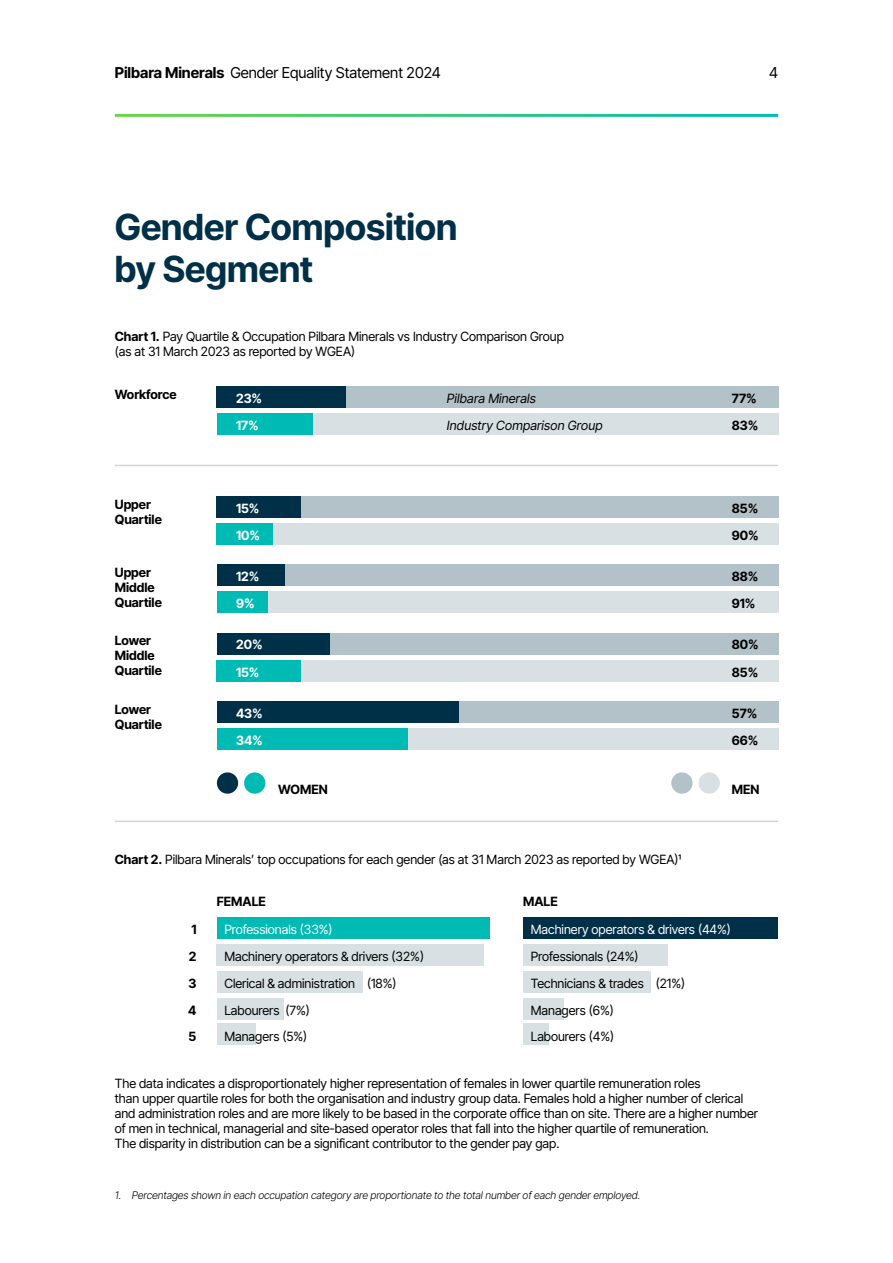
<style>
.page{position:relative;width:893px;height:1263px;background:#fff}
.page>*{position:absolute;margin:0;border:0;box-sizing:border-box;transform-origin:0 0}
.t1{font:700 36px/42px "Inter Tight";color:#002f48}
.t2{font:15px "Inter Tight";color:#000}
.t3{font:12.75px/15px "Inter Tight";color:#000}
.t4{font:700 12.75px/15px "Inter Tight";color:#000}
.t5{font:12.75px "Inter Tight";color:#fff}
.t6{font:italic 12.75px/27.3px "Inter Tight";letter-spacing:.015em;color:#000}
.t7{font:700 12.75px/27.3px "Inter Tight";color:#fff}
.t8{font:italic 300 10.5px "Inter Tight";letter-spacing:-.01em;color:#000}
.s1{font-weight:700}
</style>
<div class="page">
<div style="left:217px;top:386px;width:561px;height:21px;background:#b3c1c8"></div>
<div style="left:217px;top:413px;width:561px;height:22px;background:#d9e0e3"></div>
<div style="left:217px;top:386px;width:129px;height:21px;background:#002f48"></div>
<div style="left:217px;top:413px;width:95px;height:22px;background:#00bab4"></div>
<hr style="left:115px;top:465px;width:663px;height:1px;background:#002f48">
<hr style="left:115px;top:820px;width:663px;height:2px;background:#002f48">
<div style="left:217px;top:496px;width:561px;height:21px;background:#b3c1c8"></div>
<div style="left:217px;top:523px;width:561px;height:22px;background:#d9e0e3"></div>
<div style="left:217px;top:496px;width:84px;height:21px;background:#002f48"></div>
<div style="left:217px;top:523px;width:56px;height:22px;background:#00bab4"></div>
<div style="left:217px;top:565px;width:561px;height:21px;background:#b3c1c8"></div>
<div style="left:217px;top:592px;width:561px;height:21px;background:#d9e0e3"></div>
<div style="left:217px;top:565px;width:67px;height:21px;background:#002f48"></div>
<div style="left:217px;top:592px;width:50px;height:21px;background:#00bab4"></div>
<div style="left:217px;top:633px;width:561px;height:21px;background:#b3c1c8"></div>
<div style="left:217px;top:660px;width:561px;height:21px;background:#d9e0e3"></div>
<div style="left:217px;top:633px;width:112px;height:21px;background:#002f48"></div>
<div style="left:217px;top:660px;width:84px;height:21px;background:#00bab4"></div>
<div style="left:217px;top:701px;width:561px;height:22px;background:#b3c1c8"></div>
<div style="left:217px;top:729px;width:561px;height:21px;background:#d9e0e3"></div>
<div style="left:217px;top:701px;width:241px;height:22px;background:#002f48"></div>
<div style="left:217px;top:729px;width:191px;height:21px;background:#00bab4"></div>
<div style="left:671px;top:772px;width:22px;height:22px;background:#b3c1c8;border-radius:50%"></div>
<div style="left:699px;top:772px;width:21px;height:22px;background:#d9e0e3;border-radius:50%"></div>
<div style="left:217px;top:772px;width:21px;height:22px;background:#002f48;border-radius:50%"></div>
<div style="left:244px;top:772px;width:21px;height:22px;background:#00bab4;border-radius:50%"></div>
<div style="left:217px;top:917px;width:273px;height:21px;background:#00bab4"></div>
<div style="left:217px;top:944px;width:267px;height:21px;background:#d9e0e3"></div>
<div style="left:217px;top:971px;width:145px;height:21px;background:#d9e0e3"></div>
<div style="left:217px;top:998px;width:66px;height:21px;background:#d9e0e3"></div>
<div style="left:217px;top:1024px;width:39px;height:21px;background:#d9e0e3"></div>
<div style="left:523px;top:917px;width:255px;height:21px;background:#002f48"></div>
<div style="left:523px;top:944px;width:145px;height:21px;background:#d9e0e3"></div>
<div style="left:523px;top:971px;width:128px;height:21px;background:#d9e0e3"></div>
<div style="left:523px;top:998px;width:40px;height:21px;background:#d9e0e3"></div>
<div style="left:523px;top:1024px;width:25px;height:21px;background:#d9e0e3"></div>
<p class="t2" style="left:115px;top:62px;width:327px"><span class="s1">Pilbara Minerals</span> Gender Equality Statement 2024</p>
<p class="t2" style="left:769px;top:62px;width:10px">4</p>
<h1 class="t1" style="left:115px;top:205px;width:344px">Gender Composition by Segment</h1>
<p class="t3" style="left:115px;top:329px;width:451px"><span class="s1">Chart 1.</span> Pay Quartile &amp; Occupation Pilbara Minerals vs Industry Comparison Group (as at 31 March 2023 as reported by WGEA)</p>
<p class="t4" style="left:115px;top:386px;width:63px">Workforce</p>
<p class="t7" style="left:236px;top:384px;width:28px">23%<br>17%</p>
<p class="t4" style="left:732px;top:384px;width:28px;line-height:27.3px">77%<br>83%</p>
<p class="t6" style="left:447px;top:384px;width:157px">Pilbara Minerals<br>Industry Comparison Group</p>
<p class="t4" style="left:115px;top:496px;width:49px">Upper<br>Quartile</p>
<p class="t7" style="left:236px;top:494px;width:25px">15%<br>10%</p>
<p class="t4" style="left:732px;top:494px;width:28px;line-height:27.3px">85%<br>90%</p>
<p class="t4" style="left:115px;top:564px;width:49px">Upper<br>Middle<br>Quartile</p>
<p class="t7" style="left:236px;top:562px;width:25px">12%<br>9%</p>
<p class="t4" style="left:732px;top:562px;width:28px;line-height:27.3px">88%<br>91%</p>
<p class="t4" style="left:115px;top:633px;width:49px">Lower<br>Middle<br>Quartile</p>
<p class="t7" style="left:236px;top:631px;width:28px">20%<br>15%</p>
<p class="t4" style="left:732px;top:631px;width:28px;line-height:27.3px">80%<br>85%</p>
<p class="t4" style="left:115px;top:701px;width:49px">Lower<br>Quartile</p>
<p class="t7" style="left:236px;top:699px;width:28px">43%<br>34%</p>
<p class="t4" style="left:732px;top:699px;width:28px;line-height:27.5px">57%<br>66%</p>
<p class="t4" style="left:278px;top:781px;width:51px">WOMEN</p>
<p class="t4" style="left:732px;top:781px;width:29px">MEN</p>
<p class="t3" style="left:115px;top:852px;width:568px"><span class="s1">Chart 2.</span> Pilbara Minerals’ top occupations for each gender (as at 31 March 2023 as reported by WGEA)1</p>
<p class="t4" style="left:217px;top:894px;width:51px">FEMALE</p>
<p class="t4" style="left:523px;top:894px;width:36px">MALE</p>
<p class="t4" style="left:188px;top:915px;width:10px;line-height:27.2px;text-align:justify">1<br>2<br>3<br>4</p>
<p class="t4" style="left:189px;top:1028px;width:9px">5</p>
<p class="t5" style="left:224px;top:920px;width:110px">Professionals (33%)</p>
<p class="t3" style="left:224px;top:942px;width:201px;line-height:27px">Machinery operators &amp; drivers (32%)<br>Clerical &amp; administration (18%)<br>Labourers (7%)</p>
<p class="t3" style="left:224px;top:1028px;width:84px">Managers (5%)</p>
<p class="t5" style="left:531px;top:920px;width:202px">Machinery operators &amp; drivers (44%)</p>
<p class="t3" style="left:531px;top:942px;width:156px;line-height:27px">Professionals (24%)<br>Technicians &amp; trades (21%)<br>Managers (6%)</p>
<p class="t3" style="left:531px;top:1028px;width:85px">Labourers (4%)</p>
<p class="t3" style="left:115px;top:1076px;width:645px">The data indicates a disproportionately higher representation of females in lower quartile remuneration roles<br>than upper quartile roles for both the organisation and industry group data. Females hold a higher number of clerical and administration roles and are more likely to be based in the corporate office than on site. There are a higher number of men in technical, managerial and site-based operator roles that fall into the higher quartile of remuneration.<br>The disparity in distribution can be a significant contributor to the gender pay gap.</p>
<p class="t8" style="left:115px;top:1188px;width:527px">1. Percentages shown in each occupation category are proportionate to the total number of each gender employed.</p>
</div>
